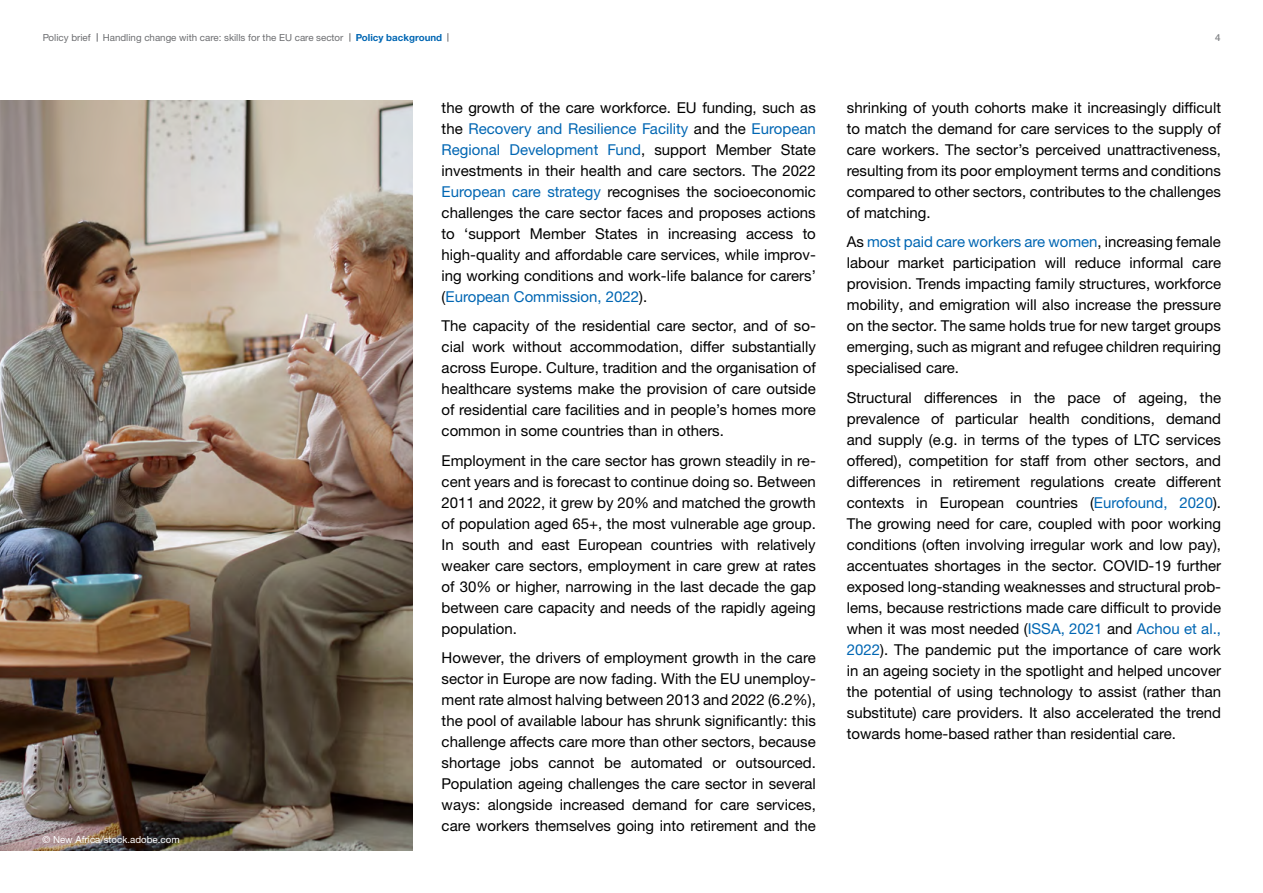
<style>
.page{position:relative;width:1263px;height:893px;background:#fff}
.page>*{position:absolute;margin:0;border:0;box-sizing:border-box;transform-origin:0 0}
.t1{font:15px/21px "Helvetica Neue LTW1 G";color:#000;text-align:justify}
.t2{font:9.75px "Helvetica Neue LTW1 G";color:#6d6e71}
.t3{font:9.75px "Helvetica Neue LTW1 G";color:#fff}
.t4{font:700 9.75px "Helvetica Neue LTW1 G";color:#0066b3}
.t5{font:500 9.75px "Helvetica Neue LTW1 G";color:#808285}
.s1{color:#0066b3}
</style>
<div class="page">
<img style="left:0;top:101px;width:412px;height:749px">
<p class="t2" style="left:43px;top:31px;width:302px">Policy brief Handling change with care: skills for the EU care sector</p>
<p class="t4" style="left:356px;top:31px;width:88px">Policy background</p>
<p class="t3" style="left:43px;top:833px;width:139px">© New Africa/stock.adobe.com</p>
<p class="t1" style="left:442px;top:97px;width:376px">the growth of the care workforce. EU funding, such as the <span class="s1">Recovery and Resilience Facility</span> and the <span class="s1">European Regional Development Fund</span>, support Member State investments in their health and care sectors. The 2022<br><span class="s1">European care strategy</span> recognises the socioeconomic challenges the care sector faces and proposes actions to ‘support Member States in increasing access to high-quality and affordable care services, while improv&shy;ing working conditions and work-life balance for carers’ (<span class="s1">European Commission, 2022</span>).</p>
<p class="t1" style="left:442px;top:315px;width:376px">The capacity of the residential care sector, and of so&shy;cial work without accommodation, differ substantially across Europe. Culture, tradition and the organisation of healthcare systems make the provision of care outside of residential care facilities and in people’s homes more common in some countries than in others.</p>
<p class="t1" style="left:442px;top:450px;width:376px">Employment in the care sector has grown steadily in re&shy;cent years and is forecast to continue doing so. Between 2011 and 2022, it grew by 20% and matched the growth of population aged 65+, the most vulnerable age group.<br>In south and east European countries with relatively weaker care sectors, employment in care grew at rates of 30% or higher, narrowing in the last decade the gap between care capacity and needs of the rapidly ageing population.</p>
<p class="t1" style="left:442px;top:647px;width:376px">However, the drivers of employment growth in the care sector in Europe are now fading. With the EU unemploy&shy;ment rate almost halving between 2013 and 2022 (6.2%), the pool of available labour has shrunk significantly: this challenge affects care more than other sectors, because shortage jobs cannot be automated or outsourced.<br>Population ageing challenges the care sector in several ways: alongside increased demand for care services, care workers themselves going into retirement and the</p>
<p class="t5" style="left:1215px;top:31px;width:7px">4</p>
<p class="t1" style="left:847px;top:97px;width:376px">shrinking of youth cohorts make it increasingly difficult to match the demand for care services to the supply of care workers. The sector’s perceived unattractiveness, resulting from its poor employment terms and conditions compared to other sectors, contributes to the challenges of matching.</p>
<p class="t1" style="left:847px;top:231px;width:376px">As <span class="s1">most paid care workers are women</span>, increasing female labour market participation will reduce informal care provision. Trends impacting family structures, workforce mobility, and emigration will also increase the pressure on the sector. The same holds true for new target groups emerging, such as migrant and refugee children requiring specialised care.</p>
<p class="t1" style="left:847px;top:387px;width:376px">Structural differences in the pace of ageing, the prevalence of particular health conditions, demand and supply (e.g. in terms of the types of LTC services offered), competition for staff from other sectors, and differences in retirement regulations create different contexts in European countries (<span class="s1">Eurofound, 2020</span>).<br>The growing need for care, coupled with poor working conditions (often involving irregular work and low pay), accentuates shortages in the sector. COVID-19 further exposed long-standing weaknesses and structural prob&shy;lems, because restrictions made care difficult to provide when it was most needed (<span class="s1">ISSA, 2021</span> and <span class="s1">Achou et al., 2022</span>). The pandemic put the importance of care work in an ageing society in the spotlight and helped uncover the potential of using technology to assist (rather than substitute) care providers. It also accelerated the trend towards home-based rather than residential care.</p>
</div>
